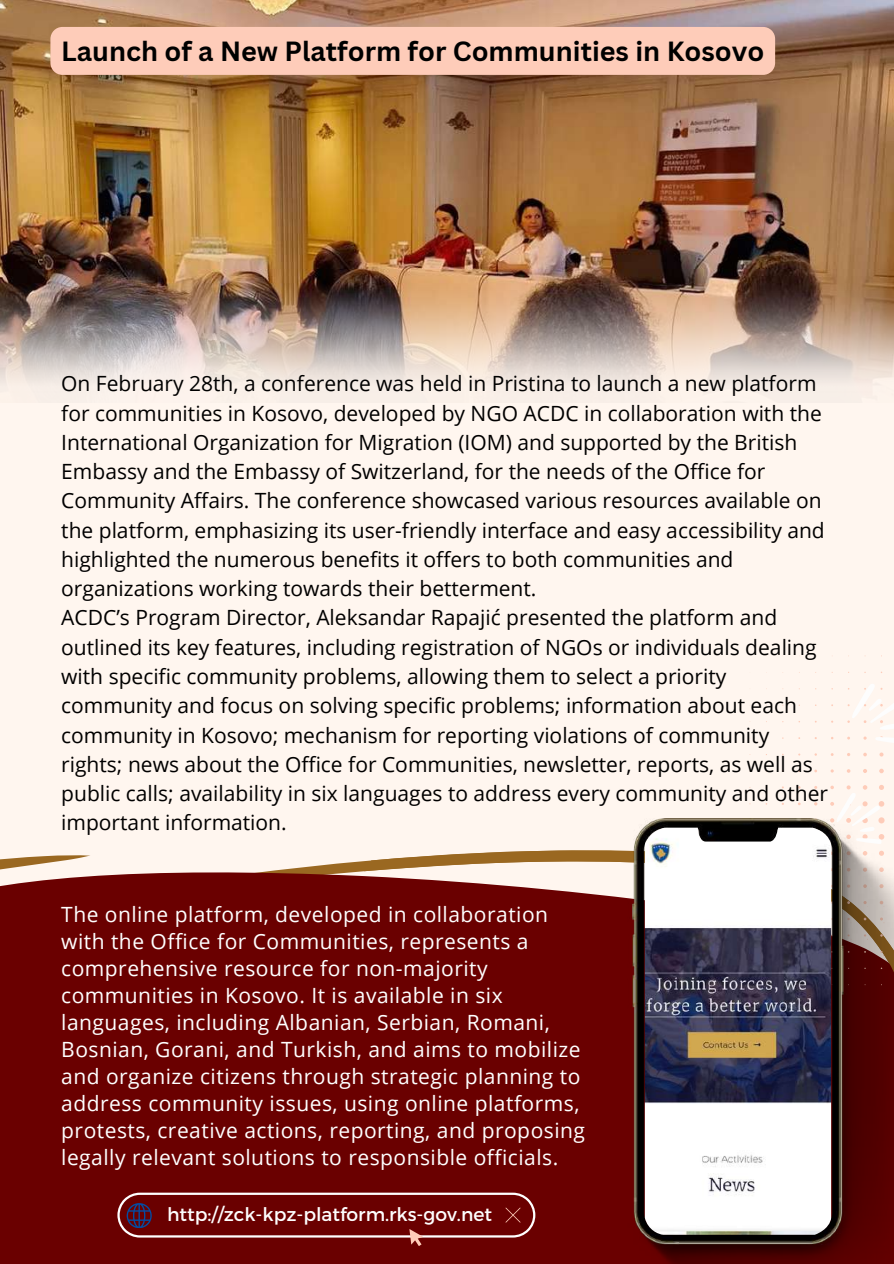
<style>
.page{position:relative;width:894px;height:1264px;background:#fff}
.page>*{position:absolute;margin:0;border:0;box-sizing:border-box;transform-origin:0 0}
.t1{font:700 27px "Canva Sans";color:#000}
.t2{font:21px/29.2px "Open Sans";color:#000}
.t3{font:21px/27px "Open Sans";letter-spacing:.025em;color:#fff}
.t4{font:18.75px "Montserrat";color:#fefefe}
</style>
<div class="page">
<div style="left:0;top:0;width:893px;height:1263px;background:#fff6ef"></div>
<img style="left:0;top:0;width:893px;height:271px">
<div style="left:0;top:850px;width:627px;height:413px;background:#6a0000"></div>
<svg style="left:0;top:850px;width:98px;height:98px"></svg>
<svg style="left:749px;top:655px;width:136px;height:163px"></svg>
<div style="left:50px;top:27px;width:724px;height:48px;background:#feccb9"></div>
<img style="left:0;top:271px;width:893px;height:114px">
<svg style="left:874px;top:736px;width:19px;height:9px"></svg>
<svg style="left:850px;top:683px;width:43px;height:47px"></svg>
<img style="left:627px;top:818px;width:266px;height:445px">
<img style="left:644px;top:827px;width:186px;height:407px">
<svg style="left:835px;top:792px;width:46px;height:53px"></svg>
<svg style="left:117px;top:1192px;width:418px;height:53px;background:#761819"></svg>
<p class="t1" style="left:61px;top:32px;width:704px">Launch of a New Platform for Communities in Kosovo</p>
<p class="t2" style="left:61px;top:368px;width:768px">On February 28th, a conference was held in Pristina to launch a new platform for communities in Kosovo, developed by NGO ACDC in collaboration with the International Organization for Migration (IOM) and supported by the British Embassy and the Embassy of Switzerland, for the needs of the Office for Community Affairs. The conference showcased various resources available on the platform, emphasizing its user-friendly interface and easy accessibility and highlighted the numerous benefits it offers to both communities and organizations working towards their betterment.<br>ACDC’s Program Director, Aleksandar Rapajić presented the platform and outlined its key features, including registration of NGOs or individuals dealing with specific community problems, allowing them to select a priority community and focus on solving specific problems; information about each community in Kosovo; mechanism for reporting violations of community rights; news about the Office for Communities, newsletter, reports, as well as public calls; availability in six languages to address every community and other important information.</p>
<p class="t3" style="left:61px;top:900px;width:525px">The online platform, developed in collaboration with the Office for Communities, represents a comprehensive resource for non-majority communities in Kosovo. It is available in six languages, including Albanian, Serbian, Romani, Bosnian, Gorani, and Turkish, and aims to mobilize and organize citizens through strategic planning to address community issues, using online platforms, protests, creative actions, reporting, and proposing legally relevant solutions to responsible officials.</p>
<p class="t4" style="left:167px;top:1202px;width:326px">http://zck-kpz-platform.rks-gov.net</p>
</div>
